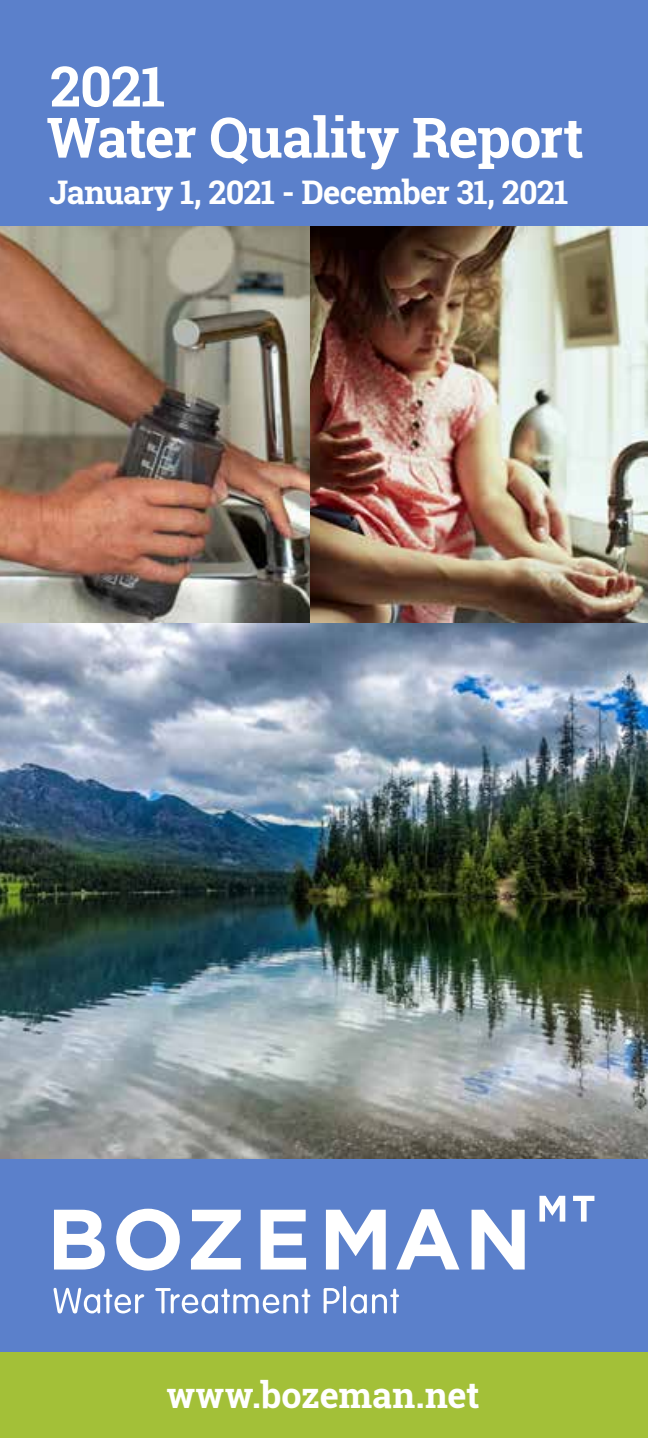
<style>
.page{position:relative;width:648px;height:1438px;background:#5b80cb}
.page>*{position:absolute;margin:0;border:0;box-sizing:border-box;transform-origin:0 0}
.t1{font:700 55.8px/51.1px "Roboto Slab";letter-spacing:-.015em;color:#fff}
.t2{font:700 36px "Roboto Slab";letter-spacing:-.005em;color:#fff}
.t3{font:700 32.62px "Roboto Slab";letter-spacing:-.025em;color:#fff}
</style>
<div class="page">
<hr style="left:343px;top:1286px;width:3px;height:27px;background:#fff;border-radius:2px">
<img style="left:0;top:622px;width:648px;height:536px">
<svg style="left:539px;top:1196px;width:26px;height:25px"></svg>
<svg style="left:573px;top:1196px;width:21px;height:25px"></svg>
<svg style="left:54px;top:1210px;width:51px;height:59px"></svg>
<svg style="left:116px;top:1208px;width:64px;height:62px"></svg>
<svg style="left:191px;top:1210px;width:50px;height:59px"></svg>
<svg style="left:261px;top:1210px;width:45px;height:59px"></svg>
<svg style="left:326px;top:1210px;width:60px;height:59px"></svg>
<svg style="left:396px;top:1209px;width:64px;height:60px"></svg>
<svg style="left:472px;top:1210px;width:53px;height:59px"></svg>
<svg style="left:54px;top:1288px;width:90px;height:25px"></svg>
<svg style="left:155px;top:1288px;width:155px;height:25px"></svg>
<svg style="left:324px;top:1288px;width:16px;height:25px"></svg>
<svg style="left:350px;top:1288px;width:49px;height:25px"></svg>
<img style="left:0;top:226px;width:310px;height:396px">
<img style="left:310px;top:226px;width:338px;height:396px">
<div style="left:0;top:1353px;width:648px;height:85px;background:#a3c038"></div>
<h1 class="t1" style="left:47px;top:60px;width:539px">2021<br>Water Quality Report</h1>
<h1 class="t3" style="left:49px;top:170px;width:521px">January 1, 2021 - December 31, 2021</h1>
<p class="t2" style="left:166px;top:1370px;width:315px">www.bozeman.net</p>
</div>
